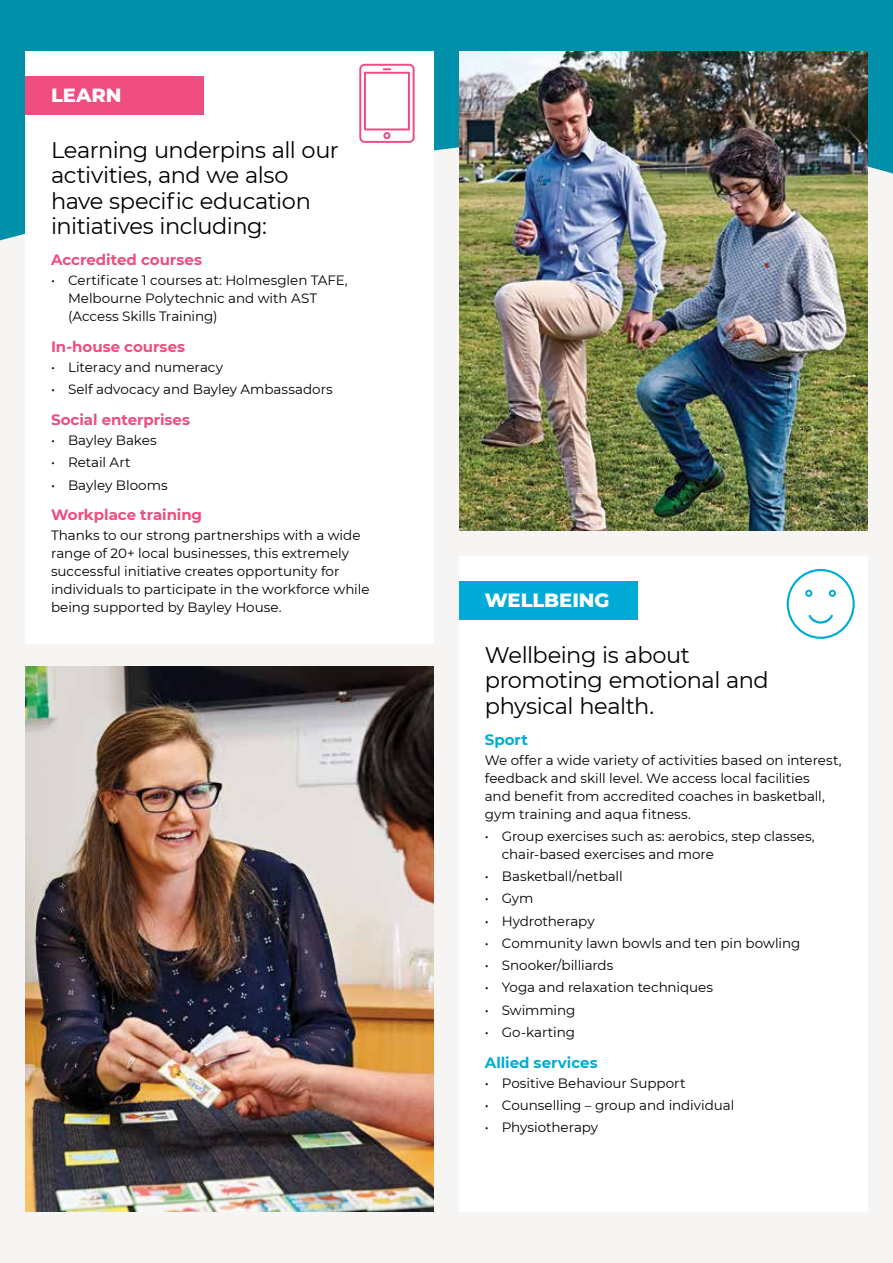
<style>
.page{position:relative;width:893px;height:1263px;background:#f7f5f4}
.page>*{position:absolute;margin:0;border:0;box-sizing:border-box;transform-origin:0 0}
.t1{font:22.5px/25.5px "Montserrat";letter-spacing:-.02em;color:#000}
.t2{font:800 19.5px "Montserrat";color:#fff}
.t3{font:700 15px "Montserrat";letter-spacing:-.005em;color:#ef4d80}
.t4{font:700 15px "Montserrat";letter-spacing:.005em;color:#00acd7}
.t5{font:13.5px/18px "Montserrat";letter-spacing:-.005em;color:#000}
</style>
<div class="page">
<svg style="left:0;top:0;width:893px;height:371px;fill:#0090aa"></svg>
<div style="left:26px;top:51px;width:408px;height:592px;background:#fff"></div>
<div style="left:459px;top:556px;width:408px;height:656px;background:#fff"></div>
<img style="left:26px;top:666px;width:408px;height:546px">
<svg style="left:787px;top:569px;width:68px;height:70px"></svg>
<img style="left:459px;top:51px;width:408px;height:480px">
<svg style="left:359px;top:64px;width:56px;height:79px"></svg>
<div style="left:459px;top:582px;width:179px;height:38px;background:#00acd7"></div>
<div style="left:26px;top:77px;width:178px;height:38px;background:#ef4d80"></div>
<h2 class="t2" style="left:51px;top:81px;width:72px">LEARN</h2>
<h1 class="t1" style="left:51px;top:136px;width:289px">Learning underpins all our activities, and we also have specific education initiatives including:</h1>
<p class="t3" style="left:51px;top:249px;width:152px">Accredited courses</p>
<p class="t5" style="left:68px;top:271px;width:281px;text-indent:-17px">• Certificate 1 courses at: Holmesglen TAFE,<br>Melbourne Polytechnic and with AST (Access Skills Training)</p>
<p class="t3" style="left:51px;top:336px;width:136px">In-house courses</p>
<p class="t5" style="left:51px;top:358px;width:174px">• Literacy and numeracy</p>
<p class="t5" style="left:51px;top:380px;width:283px">• Self advocacy and Bayley Ambassadors</p>
<p class="t3" style="left:51px;top:409px;width:141px">Social enterprises</p>
<p class="t5" style="left:51px;top:431px;width:107px">• Bayley Bakes</p>
<p class="t5" style="left:51px;top:453px;width:81px">• Retail Art</p>
<p class="t5" style="left:51px;top:475px;width:118px">• Bayley Blooms</p>
<p class="t3" style="left:51px;top:504px;width:153px">Workplace training</p>
<p class="t5" style="left:51px;top:526px;width:320px">Thanks to our strong partnerships with a wide range of 20+ local businesses, this extremely successful initiative creates opportunity for individuals to participate in the workforce while being supported by Bayley House.</p>
<h2 class="t2" style="left:485px;top:586px;width:126px">WELLBEING</h2>
<h1 class="t1" style="left:485px;top:641px;width:286px">Wellbeing is about promoting emotional and physical health.</h1>
<p class="t4" style="left:485px;top:728px;width:45px">Sport</p>
<p class="t5" style="left:485px;top:750px;width:358px">We offer a wide variety of activities based on interest, feedback and skill level. We access local facilities<br>and benefit from accredited coaches in basketball, gym training and aqua fitness.</p>
<p class="t5" style="left:502px;top:827px;width:315px;text-indent:-17px">• Group exercises such as: aerobics, step classes, chair-based exercises and more</p>
<p class="t5" style="left:485px;top:867px;width:139px">• Basketball/netball</p>
<p class="t5" style="left:485px;top:889px;width:50px">• Gym</p>
<p class="t5" style="left:485px;top:911px;width:111px">• Hydrotherapy</p>
<p class="t5" style="left:485px;top:933px;width:317px">• Community lawn bowls and ten pin bowling</p>
<p class="t5" style="left:485px;top:956px;width:130px">• Snooker/billiards</p>
<p class="t5" style="left:485px;top:978px;width:230px">• Yoga and relaxation techniques</p>
<p class="t5" style="left:485px;top:1000px;width:92px">• Swimming</p>
<p class="t5" style="left:485px;top:1022px;width:92px">• Go-karting</p>
<p class="t4" style="left:485px;top:1051px;width:114px">Allied services</p>
<p class="t5" style="left:485px;top:1073px;width:202px">• Positive Behaviour Support</p>
<p class="t5" style="left:485px;top:1096px;width:251px">• Counselling – group and individual</p>
<p class="t5" style="left:485px;top:1118px;width:115px">• Physiotherapy</p>
</div>
